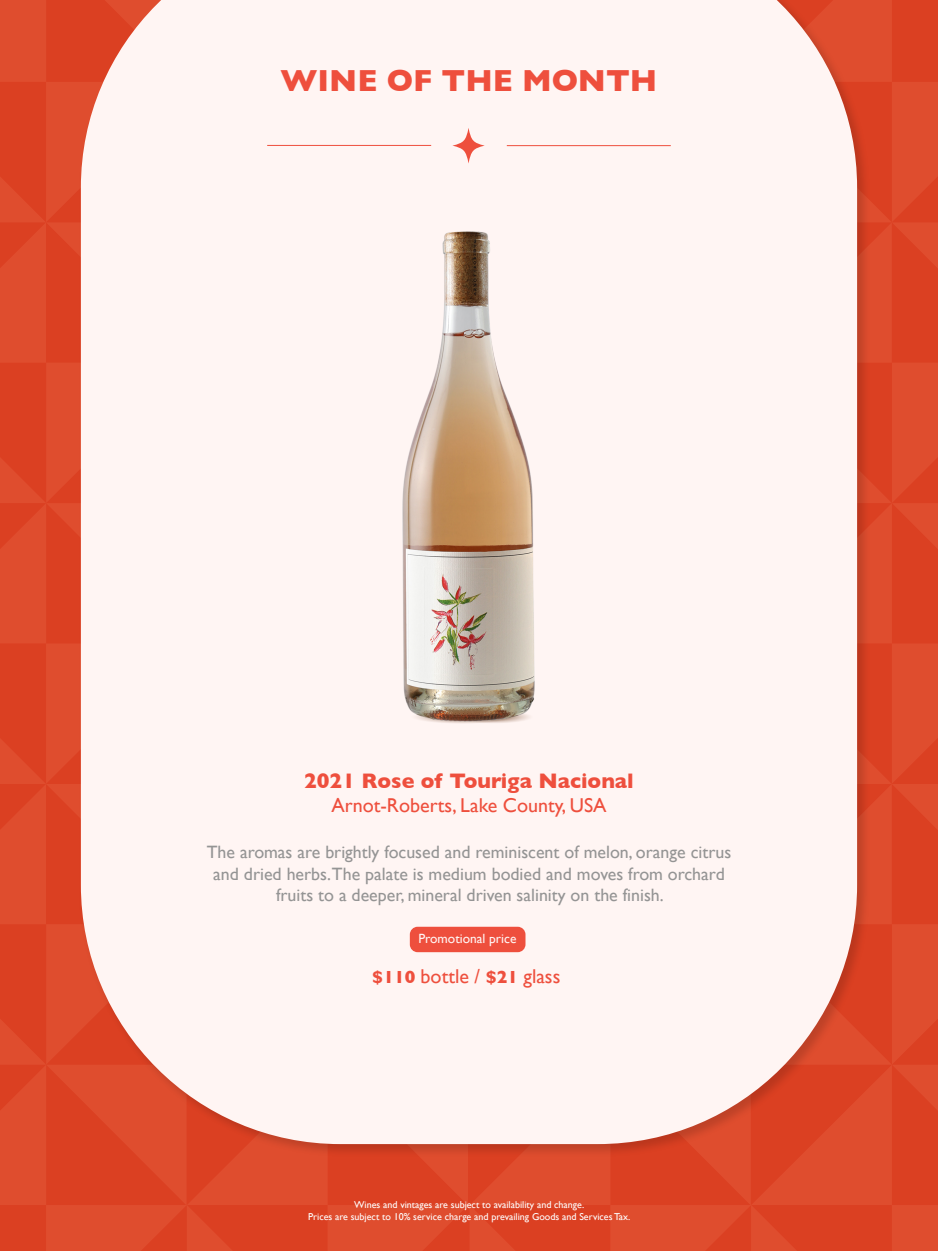
<style>
.page{position:relative;width:938px;height:1251px;background:#dc4527}
.page>*{position:absolute;margin:0;border:0;box-sizing:border-box;transform-origin:0 0}
.t1{font:700 31px "Gill Sans";color:#ee4f3d}
.t2{font:700 21.44px "Gill Sans";color:#ee4f3d}
.t3{font:20px "Gill Sans";color:#ee4f3d}
.t4{font:17.88px/21.4px "Gill Sans";color:#949494;text-align:center}
.t5{font:13.38px "Gill Sans";color:#fff5f3}
.t6{font:10px/12px "Gill Sans";color:#fff;text-align:center}
.s1{font-weight:700;font-size:17.88px}
</style>
<div class="page">
<img style="left:75px;top:0;width:798px;height:1160px">
<div style="left:81px;top:0;width:776px;height:1144px;background:#fff5f3"></div>
<svg style="left:452px;top:128px;width:32px;height:35px"></svg>
<hr style="left:267px;top:145px;width:164px;height:1px;background:#ee4f3d">
<hr style="left:507px;top:145px;width:163px;height:1px;background:#ee4f3d">
<div style="left:410px;top:926px;width:115px;height:26px;background:#ee4f3d;border-radius:8px"></div>
<svg style="left:452px;top:709px;width:81px;height:14px"></svg>
<svg style="left:409px;top:709px;width:104px;height:15px"></svg>
<img style="left:402px;top:231px;width:132px;height:490px">
<h1 class="t1" style="left:281px;top:62px;width:378px">WINE OF THE MONTH</h1>
<p class="t2" style="left:304px;top:768px;width:331px">2021 Rose of Touriga Nacional</p>
<p class="t3" style="left:331px;top:793px;width:277px">Arnot-Roberts, Lake County, USA</p>
<p class="t4" style="left:207px;top:841px;width:526px">The aromas are brightly focused and reminiscent of melon, orange citrus and dried herbs.The palate is medium bodied and moves from orchard fruits to a deeper, mineral driven salinity on the finish.</p>
<p class="t5" style="left:418px;top:931px;width:99px">Promotional price</p>
<p class="t3" style="left:372px;top:964px;width:190px"><span class="s1">$110</span> bottle / <span class="s1">$21</span> glass</p>
<p class="t6" style="left:308px;top:1198px;width:324px">Wines and vintages are subject to availability and change.<br>Prices are subject to 10% service charge and prevailing Goods and Services Tax.</p>
</div>
